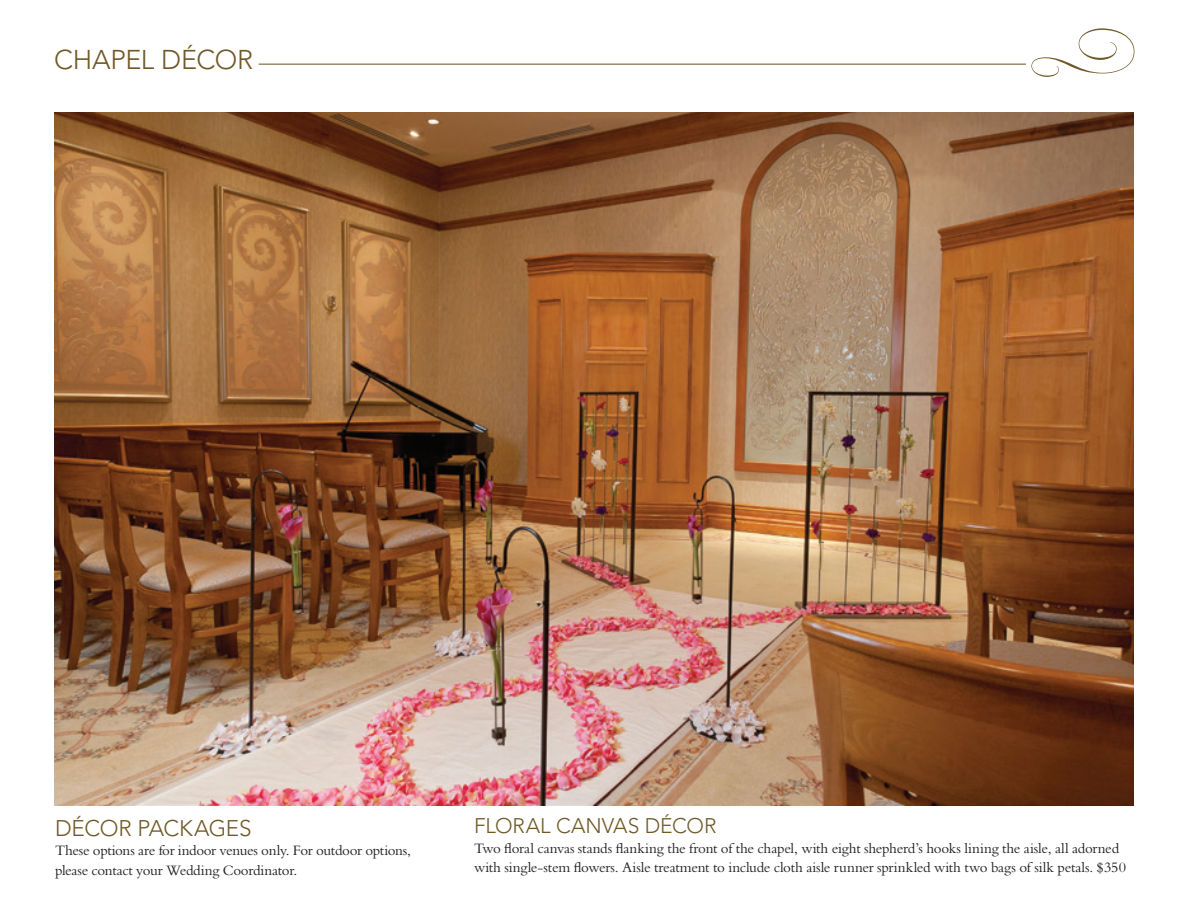
<style>
.page{position:relative;width:1188px;height:918px;background:#fff}
.page>*{position:absolute;margin:0;border:0;box-sizing:border-box;transform-origin:0 0}
.t1{font:300 27px "Avenir LT Std";letter-spacing:-.01em;color:#705927}
.t2{font:300 22.5px "Avenir LT Std";letter-spacing:-.015em;color:#705927}
.t3{font:300 21px "Avenir LT Std";letter-spacing:-.005em;color:#705927}
.t4{font:15px/19.5px "Bembo Std";letter-spacing:-.015em;color:#231f20}
</style>
<div class="page">
<img style="left:54px;top:113px;width:1080px;height:692px">
<hr style="left:259px;top:64px;width:767px;height:1px;background:#705927">
<svg style="left:1031px;top:28px;width:103px;height:49px"></svg>
<h1 class="t1" style="left:54px;top:44px;width:201px">CHAPEL DÉCOR</h1>
<h2 class="t2" style="left:55px;top:815px;width:198px">DÉCOR PACKAGES</h2>
<p class="t4" style="left:55px;top:840px;width:358px">These options are for indoor venues only. For outdoor options, please contact your Wedding Coordinator.</p>
<h3 class="t3" style="left:474px;top:814px;width:244px">FLORAL CANVAS DÉCOR</h3>
<p class="t4" style="left:474px;top:838px;width:653px">Two floral canvas stands flanking the front of the chapel, with eight shepherd’s hooks lining the aisle, all adorned with single-stem flowers. Aisle treatment to include cloth aisle runner sprinkled with two bags of silk petals. $350</p>
</div>
